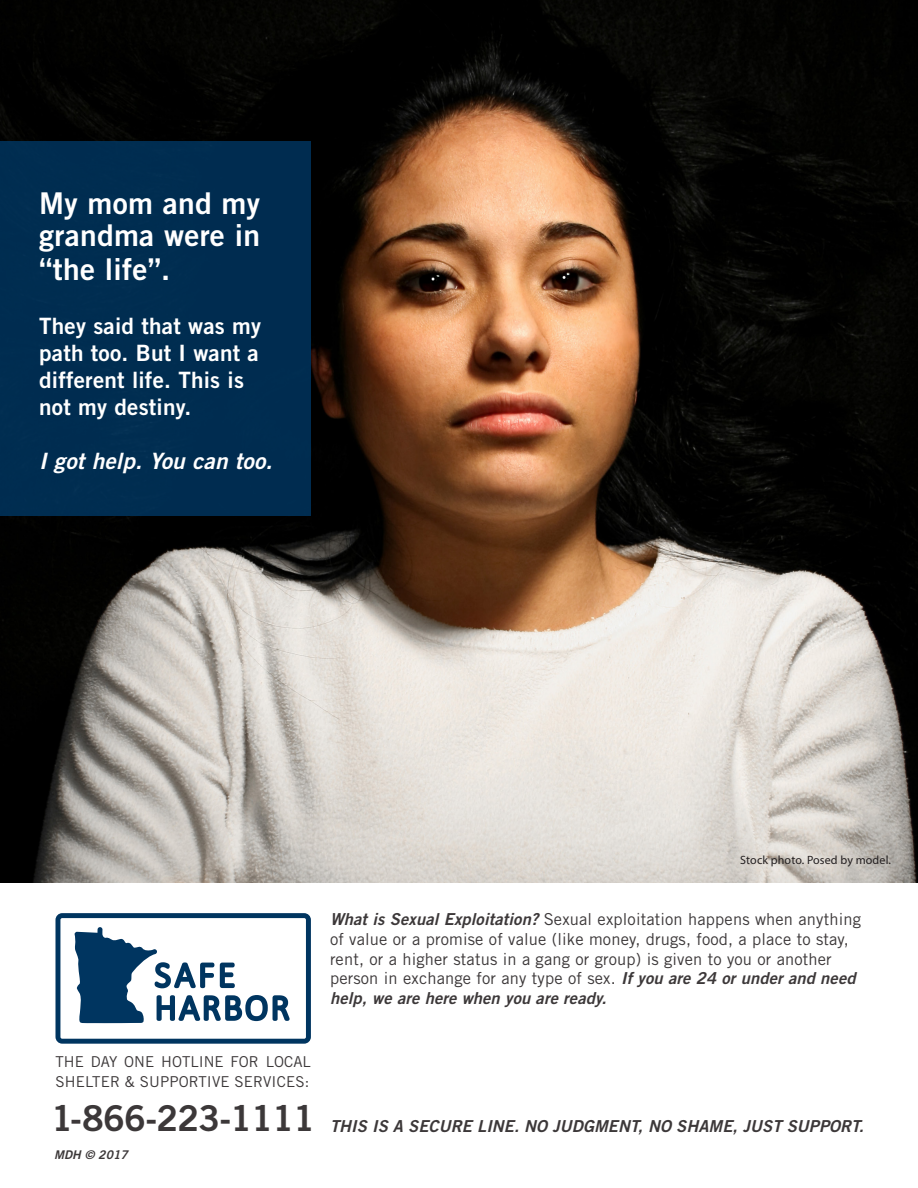
<style>
.page{position:relative;width:918px;height:1188px;background:#fff}
.page>*{position:absolute;margin:0;border:0;box-sizing:border-box;transform-origin:0 0}
.t1{font:30px/31.5px "Trade Gothic LT Std Bd 2";letter-spacing:.01em;color:#fff}
.t2{font:22.5px/27px "Trade Gothic LT Std Bd 2";letter-spacing:.01em;color:#fff}
.t3{font:22.5px "Trade Gothic LT Std Bd 2 Obl";letter-spacing:.01em;color:#fff}
.t4{font:16.5px/19.8px "Trade Gothic LT Std";letter-spacing:.01em;color:#3c3839}
.t5{font:16.5px "Trade Gothic LT Std Bd 2 Obl";letter-spacing:.005em;color:#3c3839}
.t6{font:15px/19.5px "Trade Gothic LT Std";color:#3c3839}
.t7{font:12px "Myriad Pro";letter-spacing:.01em;color:#231f20}
.t8{font:12px "Trade Gothic LT Std Bd 2 Obl";letter-spacing:.01em;color:#3c3839}
.s1{font-family:"Trade Gothic LT Std Bd 2 Obl"}
.s2{font-family:"Trade Gothic LT Std Bd 2";font-size:35.55px}
</style>
<div class="page">
<svg style="left:56px;top:913px;width:255px;height:131px"></svg>
<img style="left:0;top:0;width:918px;height:882px">
<div style="left:0;top:141px;width:311px;height:374px;background:#002d50"></div>
<p class="t1" style="left:39px;top:187px;width:223px">My mom and my grandma were in</p>
<p class="t1" style="left:39px;top:253px;width:133px">“the life”.</p>
<p class="t2" style="left:39px;top:313px;width:223px">They said that was my path too. But I want a different life. This is not my destiny.</p>
<p class="t3" style="left:39px;top:447px;width:235px">I got help. You can too.</p>
<p class="t7" style="left:740px;top:853px;width:152px">Stock photo. Posed by model.</p>
<p class="t4" style="left:330px;top:909px;width:533px"><span class="s1">What is Sexual Exploitation?</span> Sexual exploitation happens when anything of value or a promise of value (like money, drugs, food, a place to stay, rent, or a higher status in a gang or group) is given to you or another person in exchange for any type of sex. <span class="s1">If you are 24 or under and need</span></p>
<p class="t5" style="left:330px;top:988px;width:278px">help, we are here when you are ready.</p>
<p class="t6" style="left:56px;top:1052px;width:257px">THE DAY ONE HOTLINE FOR LOCAL<br>SHELTER &amp; SUPPORTIVE SERVICES:</p>
<p class="t5" style="left:51px;top:1115px;width:814px"><span class="s2">1-866-223-1111</span> THIS IS A SECURE LINE. NO JUDGMENT, NO SHAME, JUST SUPPORT.</p>
<p class="t8" style="left:54px;top:1147px;width:75px">MDH © 2017</p>
</div>
